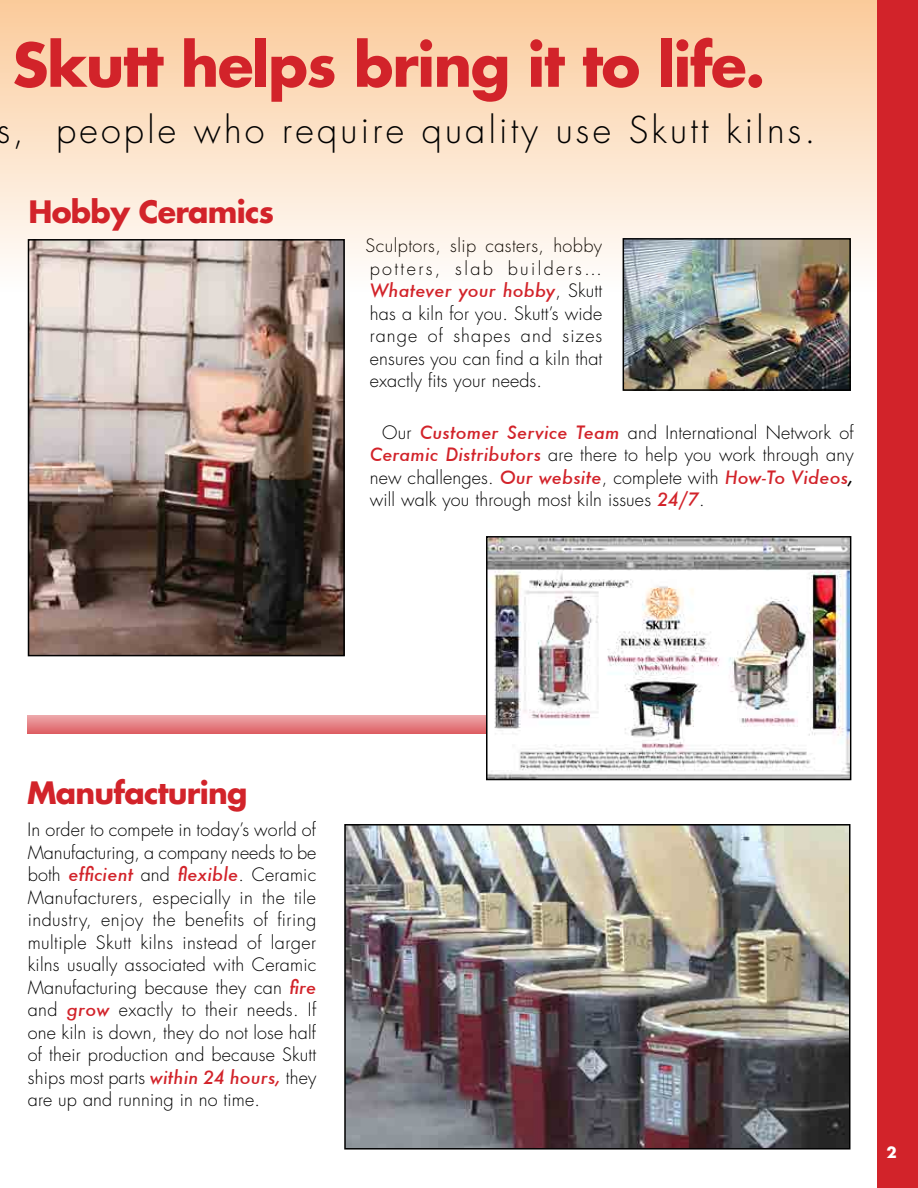
<style>
.page{position:relative;width:918px;height:1188px;background:#fff}
.page>*{position:absolute;margin:0;border:0;box-sizing:border-box;transform-origin:0 0}
.t1{font:700 58.5px "Futura";letter-spacing:-.025em;color:#d2232a}
.t2{font:300 36px "Futura";letter-spacing:.09em;color:#000}
.t3{font:700 30px "Futura";letter-spacing:-.025em;color:#d2232a}
.t4{font:300 18px/22.5px "Futura";letter-spacing:.01em;color:#000;text-align:justify}
.t5{font:700 15px "Futura";color:#fff}
.s1{font-weight:500;font-style:italic;color:#d2232a}
.s2{font-weight:500;font-style:italic}
</style>
<div class="page">
<div style="left:0;top:0;width:918px;height:389px;background:linear-gradient(to bottom,#fbcea0,#fff)"></div>
<img style="left:31px;top:242px;width:311px;height:411px">
<div style="left:28px;top:239px;width:317px;height:417px;border:2px solid #000"></div>
<div style="left:878px;top:0;width:40px;height:1188px;background:#d2232a"></div>
<img style="left:347px;top:827px;width:500px;height:320px">
<div style="left:344px;top:824px;width:506px;height:326px;border:2px solid #000"></div>
<svg style="left:27px;top:715px;width:459px;height:19px;background:#e58286"></svg>
<img style="left:626px;top:241px;width:222px;height:147px">
<div style="left:623px;top:238px;width:228px;height:153px;border:2px solid #000"></div>
<img style="left:489px;top:539px;width:359px;height:238px">
<div style="left:486px;top:536px;width:365px;height:244px;border:2px solid #000"></div>
<h1 class="t1" style="left:12px;top:26px;width:754px">Skutt helps bring it to life.</h1>
<h2 class="t2" style="left:-4px;top:108px;width:821px">s, people who require quality use Skutt kilns.</h2>
<h3 class="t3" style="left:28px;top:192px;width:247px">Hobby Ceramics</h3>
<p class="t4" style="left:366px;top:235px;width:238px">Sculptors, slip casters, hobby potters, slab builders… <span class="s1">Whatever your hobby</span>, Skutt has a kiln for you. Skutt’s wide range of shapes and sizes ensures you can find a kiln that exactly fits your needs.</p>
<p class="t4" style="left:370px;top:421px;width:486px;text-indent:12px">Our <span class="s1">Customer Service Team</span> and International Network of <span class="s1">Ceramic Distributors</span> are there to help you work through any new challenges. <span class="s1">Our website</span>, complete with <span class="s1">How-To Videos</span><span class="s2">, </span>will walk you through most kiln issues <span class="s1">24/7</span>.</p>
<h3 class="t3" style="left:27px;top:772px;width:222px">Manufacturing</h3>
<p class="t4" style="left:28px;top:819px;width:290px">In order to compete in today’s world of Manufacturing, a company needs to be both <span class="s1">efficient</span> and <span class="s1">flexible</span>. Ceramic Manufacturers, especially in the tile industry, enjoy the benefits of firing multiple Skutt kilns instead of larger kilns usually associated with Ceramic Manufacturing because they can <span class="s1">fire </span>and <span class="s1">grow</span> exactly to their needs. If one kiln is down, they do not lose half of their production and because Skutt ships most parts <span class="s1">within 24 hours,</span> they are up and running in no time.</p>
<p class="t5" style="left:886px;top:1142px;width:12px">2</p>
</div>
